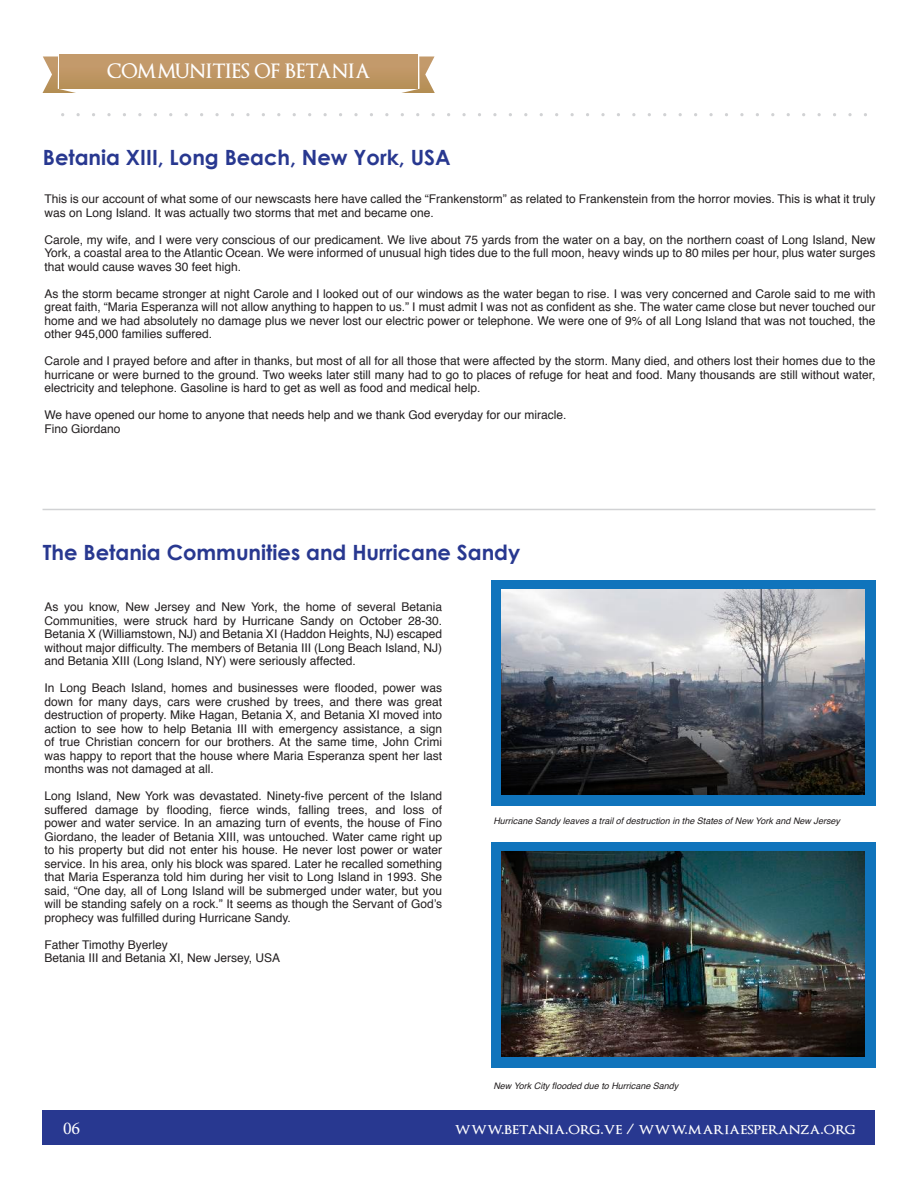
<style>
.page{position:relative;width:918px;height:1188px;background:#fff}
.page>*{position:absolute;margin:0;border:0;box-sizing:border-box;transform-origin:0 0}
.t1{font:700 21px "Century Gothic";color:#283890}
.t2{font:600 19.5px "Optimus Princeps";color:#fff}
.t3{font:18px "Minion Pro";color:#fff}
.t4{font:600 16.5px "Optimus Princeps";color:#fff}
.t5{font:12px/13.5px "Helvetica";color:#231f20;text-align:justify}
.t6{font:italic 9px "Helvetica";color:#231f20}
</style>
<div class="page">
<div style="left:43px;top:1110px;width:832px;height:35px;background:#283890"></div>
<hr style="left:43px;top:509px;width:832px;height:1px;background:#d1d2d4">
<svg style="left:43px;top:56px;width:33px;height:37px"></svg>
<svg style="left:401px;top:56px;width:34px;height:37px"></svg>
<div style="left:60px;top:54px;width:358px;height:34px;background:linear-gradient(to right,#bf9665,#bf9664)"></div>
<div style="left:491px;top:580px;width:384px;height:226px;background:#1074bc"></div>
<div style="left:491px;top:842px;width:384px;height:226px;background:#1074bc"></div>
<img style="left:501px;top:589px;width:364px;height:206px">
<img style="left:501px;top:851px;width:364px;height:206px">
<p class="t2" style="left:107px;top:60px;width:265px">COMMUNITIES OF BETANIA</p>
<p class="t1" style="left:43px;top:144px;width:409px">Betania XIII, Long Beach, New York, USA</p>
<p class="t5" style="left:44px;top:193px;width:833px">This is our account of what some of our newscasts here have called the “Frankenstorm” as related to Frankenstein from the horror movies. This is what it truly was on Long Island. It was actually two storms that met and became one.</p>
<p class="t5" style="left:44px;top:233px;width:833px">Carole, my wife, and I were very conscious of our predicament. We live about 75 yards from the water on a bay, on the northern coast of Long Island, New York, a coastal area to the Atlantic Ocean. We were informed of unusual high tides due to the full moon, heavy winds up to 80 miles per hour, plus water surges that would cause waves 30 feet high.</p>
<p class="t5" style="left:44px;top:287px;width:833px">As the storm became stronger at night Carole and I looked out of our windows as the water began to rise. I was very concerned and Carole said to me with great faith, “Maria Esperanza will not allow anything to happen to us.” I must admit I was not as confident as she. The water came close but never touched our home and we had absolutely no damage plus we never lost our electric power or telephone. We were one of 9% of all Long Island that was not touched, the other 945,000 families suffered.</p>
<p class="t5" style="left:44px;top:355px;width:833px">Carole and I prayed before and after in thanks, but most of all for all those that were affected by the storm. Many died, and others lost their homes due to the hurricane or were burned to the ground. Two weeks later still many had to go to places of refuge for heat and food. Many thousands are still without water, electricity and telephone. Gasoline is hard to get as well as food and medical help.</p>
<p class="t5" style="left:44px;top:409px;width:524px">We have opened our home to anyone that needs help and we thank God everyday for our miracle.</p>
<p class="t5" style="left:44px;top:422px;width:78px">Fino Giordano</p>
<p class="t1" style="left:43px;top:539px;width:479px">The Betania Communities and Hurricane Sandy</p>
<p class="t5" style="left:44px;top:601px;width:399px">As you know, New Jersey and New York, the home of several Betania Communities, were struck hard by Hurricane Sandy on October 28-30.<br>Betania X (Williamstown, NJ) and Betania XI (Haddon Heights, NJ) escaped without major difficulty. The members of Betania III (Long Beach Island, NJ) and Betania XIII (Long Island, NY) were seriously affected.</p>
<p class="t5" style="left:44px;top:682px;width:399px">In Long Beach Island, homes and businesses were flooded, power was down for many days, cars were crushed by trees, and there was great destruction of property. Mike Hagan, Betania X, and Betania XI moved into action to see how to help Betania III with emergency assistance, a sign of true Christian concern for our brothers. At the same time, John Crimi was happy to report that the house where Maria Esperanza spent her last months was not damaged at all.</p>
<p class="t5" style="left:44px;top:790px;width:399px">Long Island, New York was devastated. Ninety-five percent of the Island suffered damage by flooding, fierce winds, falling trees, and loss of power and water service. In an amazing turn of events, the house of Fino Giordano, the leader of Betania XIII, was untouched. Water came right up to his property but did not enter his house. He never lost power or water service. In his area, only his block was spared. Later he recalled something that Maria Esperanza told him during her visit to Long Island in 1993. She said, “One day, all of Long Island will be submerged under water, but you will be standing safely on a rock.” It seems as though the Servant of God’s prophecy was fulfilled during Hurricane Sandy.</p>
<p class="t5" style="left:44px;top:938px;width:125px">Father Timothy Byerley</p>
<p class="t5" style="left:44px;top:952px;width:237px">Betania III and Betania XI, New Jersey, USA</p>
<p class="t6" style="left:493px;top:814px;width:348px">Hurricane Sandy leaves a trail of destruction in the States of New York and New Jersey</p>
<p class="t6" style="left:493px;top:1079px;width:187px">New York City flooded due to Hurricane Sandy</p>
<p class="t3" style="left:63px;top:1116px;width:19px">06</p>
<p class="t4" style="left:455px;top:1121px;width:402px">www.betania.org.ve / www.mariaesperanza.org</p>
</div>
